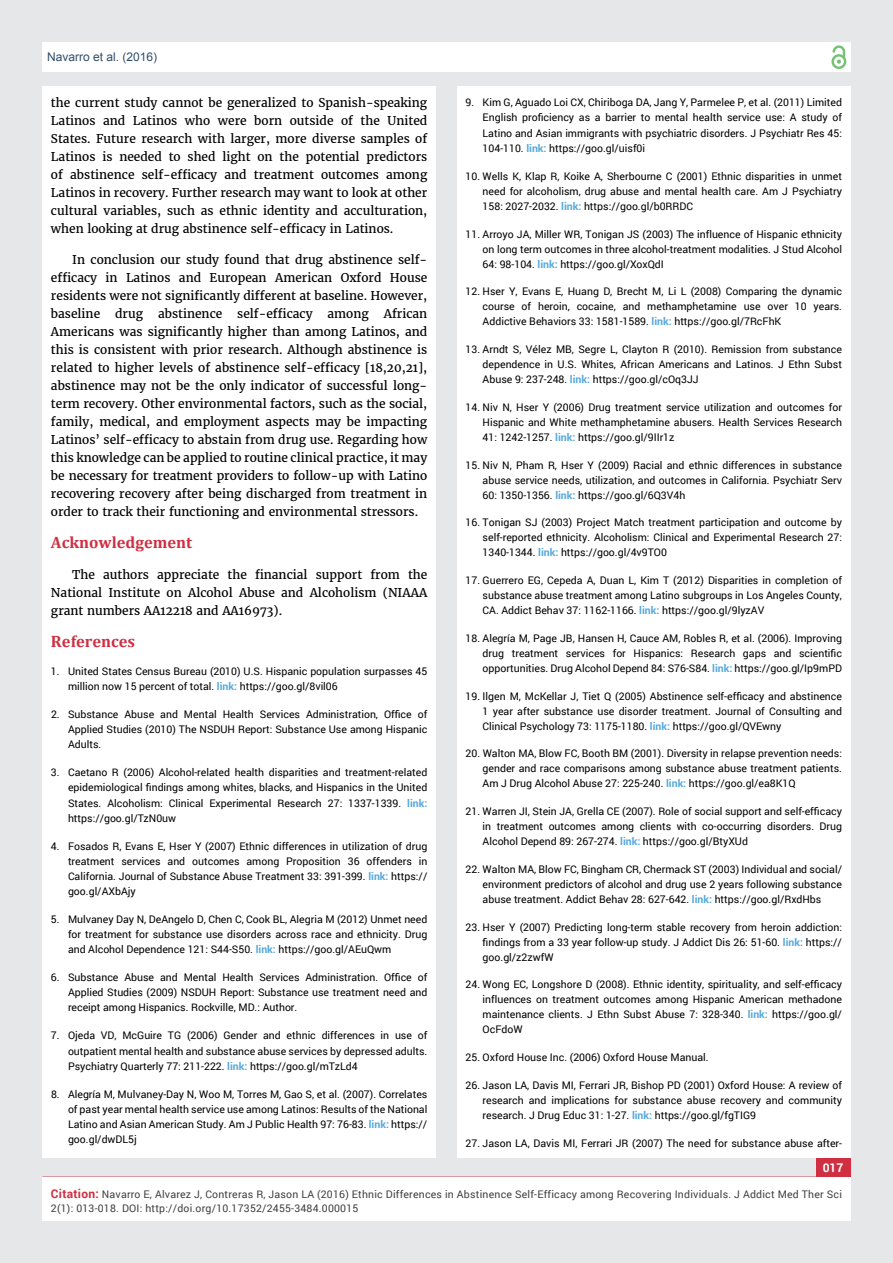
<style>
.page{position:relative;width:893px;height:1263px;background:#e6e7e8}
.page>*{position:absolute;margin:0;border:0;box-sizing:border-box;transform-origin:0 0}
.t1{font:700 16.5px "Cambria";color:#cf2f41}
.t2{font:12px/18px "Merriweather";color:#000;text-align:justify}
.t3{font:12px "Arial";color:#314e6b}
.t4{font:700 12px "Roboto";color:#fff}
.t5{font:10.5px/15px "Roboto";color:#000;text-align:justify}
.t6{font:10.5px/13.5px "Roboto";letter-spacing:.02em;color:#414042}
.s1{font-weight:700;color:#56a8dd}
.s2{font-weight:700;font-size:12px;color:#cf2f41}
</style>
<div class="page">
<div style="left:42px;top:43px;width:808px;height:29px;background:#fff"></div>
<div style="left:831px;top:54px;width:15px;height:15px;border:2px solid #74c273;border-radius:50%"></div>
<svg style="left:831px;top:45px;width:15px;height:19px"></svg>
<div style="left:816px;top:1156px;width:34px;height:40px;background:#cf2f41"></div>
<div style="left:42px;top:1177px;width:808px;height:43px;background:#fff"></div>
<div style="left:42px;top:87px;width:394px;height:1071px;background:#fff"></div>
<div style="left:457px;top:87px;width:393px;height:1071px;background:#fff"></div>
<p class="t3" style="left:47px;top:51px;width:112px">Navarro et al. (2016)</p>
<p class="t2" style="left:51px;top:94px;width:378px">the current study cannot be generalized to Spanish-speaking Latinos and Latinos who were born outside of the United States. Future research with larger, more diverse samples of Latinos is needed to shed light on the potential predictors of abstinence self-efficacy and treatment outcomes among Latinos in recovery. Further research may want to look at other cultural variables, such as ethnic identity and acculturation, when looking at drug abstinence self-efficacy in Latinos.</p>
<p class="t2" style="left:51px;top:251px;width:378px;text-indent:21px">In conclusion our study found that drug abstinence self&shy;efficacy in Latinos and European American Oxford House residents were not significantly different at baseline. However, baseline drug abstinence self-efficacy among African Americans was significantly higher than among Latinos, and this is consistent with prior research. Although abstinence is related to higher levels of abstinence self-efficacy [18,20,21], abstinence may not be the only indicator of successful long&shy;term recovery. Other environmental factors, such as the social, family, medical, and employment aspects may be impacting Latinos’ self-efficacy to abstain from drug use. Regarding how this knowledge can be applied to routine clinical practice, it may be necessary for treatment providers to follow-up with Latino recovering recovery after being discharged from treatment in order to track their functioning and environmental stressors.</p>
<h1 class="t1" style="left:51px;top:532px;width:143px">Acknowledgement</h1>
<p class="t2" style="left:51px;top:566px;width:378px;text-indent:21px">The authors appreciate the financial support from the National Institute on Alcohol Abuse and Alcoholism (NIAAA grant numbers AA12218 and AA16973).</p>
<h1 class="t1" style="left:51px;top:631px;width:86px">References</h1>
<p class="t5" style="left:68px;top:663px;width:361px;text-indent:-17px">1. United States Census Bureau (2010) U.S. Hispanic population surpasses 45 million now 15 percent of total. <span class="s1">link:</span> https://goo.gl/8vil06</p>
<p class="t5" style="left:68px;top:706px;width:361px;text-indent:-17px">2. Substance Abuse and Mental Health Services Administration, Office of Applied Studies (2010) The NSDUH Report: Substance Use among Hispanic Adults.</p>
<p class="t5" style="left:68px;top:765px;width:361px;text-indent:-17px">3. Caetano R (2006) Alcohol-related health disparities and treatment-related epidemiological findings among whites, blacks, and Hispanics in the United States. Alcoholism: Clinical Experimental Research 27: 1337-1339. <span class="s1">link: </span>https://goo.gl/TzN0uw</p>
<p class="t5" style="left:68px;top:838px;width:361px;text-indent:-17px">4. Fosados R, Evans E, Hser Y (2007) Ethnic differences in utilization of drug treatment services and outcomes among Proposition 36 offenders in California. Journal of Substance Abuse Treatment 33: 391-399. <span class="s1">link:</span> https:// goo.gl/AXbAjy</p>
<p class="t5" style="left:68px;top:911px;width:361px;text-indent:-17px">5. Mulvaney Day N, DeAngelo D, Chen C, Cook BL, Alegria M (2012) Unmet need for treatment for substance use disorders across race and ethnicity. Drug and Alcohol Dependence 121: S44-S50. <span class="s1">link:</span> https://goo.gl/AEuQwm</p>
<p class="t5" style="left:68px;top:970px;width:361px;text-indent:-17px">6. Substance Abuse and Mental Health Services Administration. Office of Applied Studies (2009) NSDUH Report: Substance use treatment need and receipt among Hispanics. Rockville, MD.: Author.</p>
<p class="t5" style="left:68px;top:1028px;width:361px;text-indent:-17px">7. Ojeda VD, McGuire TG (2006) Gender and ethnic differences in use of outpatient mental health and substance abuse services by depressed adults.<br>Psychiatry Quarterly 77: 211-222. <span class="s1">link:</span> https://goo.gl/mTzLd4</p>
<p class="t5" style="left:68px;top:1086px;width:361px;text-indent:-17px">8. Alegría M, Mulvaney-Day N, Woo M, Torres M, Gao S, et al. (2007). Correlates of past year mental health service use among Latinos: Results of the National Latino and Asian American Study. Am J Public Health 97: 76-83. <span class="s1">link:</span> https:// goo.gl/dwDL5j</p>
<p class="t5" style="left:483px;top:95px;width:361px;text-indent:-17px">9. Kim G, Aguado Loi CX, Chiriboga DA, Jang Y, Parmelee P, et al. (2011) Limited English proficiency as a barrier to mental health service use: A study of Latino and Asian immigrants with psychiatric disorders. J Psychiatr Res 45:<br>104-110. <span class="s1">link:</span> https://goo.gl/uisf0i</p>
<p class="t5" style="left:483px;top:168px;width:361px;text-indent:-17px">10. Wells K, Klap R, Koike A, Sherbourne C (2001) Ethnic disparities in unmet need for alcoholism, drug abuse and mental health care. Am J Psychiatry 158: 2027-2032. <span class="s1">link:</span> https://goo.gl/b0RRDC</p>
<p class="t5" style="left:483px;top:226px;width:361px;text-indent:-17px">11. Arroyo JA, Miller WR, Tonigan JS (2003) The influence of Hispanic ethnicity on long term outcomes in three alcohol-treatment modalities. J Stud Alcohol 64: 98-104. <span class="s1">link:</span> https://goo.gl/XoxQdI</p>
<p class="t5" style="left:483px;top:284px;width:361px;text-indent:-17px">12. Hser Y, Evans E, Huang D, Brecht M, Li L (2008) Comparing the dynamic course of heroin, cocaine, and methamphetamine use over 10 years.<br>Addictive Behaviors 33: 1581-1589. <span class="s1">link:</span> https://goo.gl/7RcFhK</p>
<p class="t5" style="left:483px;top:341px;width:361px;text-indent:-17px">13. Arndt S, Vélez MB, Segre L, Clayton R (2010). Remission from substance dependence in U.S. Whites, African Americans and Latinos. J Ethn Subst Abuse 9: 237-248. <span class="s1">link:</span> https://goo.gl/cOq3JJ</p>
<p class="t5" style="left:483px;top:399px;width:361px;text-indent:-17px">14. Niv N, Hser Y (2006) Drug treatment service utilization and outcomes for Hispanic and White methamphetamine abusers. Health Services Research 41: 1242-1257. <span class="s1">link:</span> https://goo.gl/9IIr1z</p>
<p class="t5" style="left:483px;top:457px;width:361px;text-indent:-17px">15. Niv N, Pham R, Hser Y (2009) Racial and ethnic differences in substance abuse service needs, utilization, and outcomes in California. Psychiatr Serv 60: 1350-1356. <span class="s1">link:</span> https://goo.gl/6Q3V4h</p>
<p class="t5" style="left:483px;top:515px;width:361px;text-indent:-17px">16. Tonigan SJ (2003) Project Match treatment participation and outcome by self-reported ethnicity. Alcoholism: Clinical and Experimental Research 27:<br>1340-1344. <span class="s1">link:</span> https://goo.gl/4v9TO0</p>
<p class="t5" style="left:483px;top:572px;width:361px;text-indent:-17px">17. Guerrero EG, Cepeda A, Duan L, Kim T (2012) Disparities in completion of substance abuse treatment among Latino subgroups in Los Angeles County, CA. Addict Behav 37: 1162-1166. <span class="s1">link:</span> https://goo.gl/9lyzAV</p>
<p class="t5" style="left:483px;top:630px;width:361px;text-indent:-17px">18. Alegría M, Page JB, Hansen H, Cauce AM, Robles R, et al. (2006). Improving drug treatment services for Hispanics: Research gaps and scientific opportunities. Drug Alcohol Depend 84: S76-S84. <span class="s1">link:</span> https://goo.gl/Ip9mPD</p>
<p class="t5" style="left:483px;top:688px;width:361px;text-indent:-17px">19. Ilgen M, McKellar J, Tiet Q (2005) Abstinence self-efficacy and abstinence 1 year after substance use disorder treatment. Journal of Consulting and Clinical Psychology 73: 1175-1180. <span class="s1">link:</span> https://goo.gl/QVEwny</p>
<p class="t5" style="left:483px;top:746px;width:361px;text-indent:-17px">20. Walton MA, Blow FC, Booth BM (2001). Diversity in relapse prevention needs: gender and race comparisons among substance abuse treatment patients.<br>Am J Drug Alcohol Abuse 27: 225-240. <span class="s1">link:</span> https://goo.gl/ea8K1Q</p>
<p class="t5" style="left:483px;top:804px;width:361px;text-indent:-17px">21. Warren JI, Stein JA, Grella CE (2007). Role of social support and self-efficacy in treatment outcomes among clients with co-occurring disorders. Drug Alcohol Depend 89: 267-274. <span class="s1">link:</span> https://goo.gl/BtyXUd</p>
<p class="t5" style="left:483px;top:861px;width:361px;text-indent:-17px">22. Walton MA, Blow FC, Bingham CR, Chermack ST (2003) Individual and social/ environment predictors of alcohol and drug use 2 years following substance abuse treatment. Addict Behav 28: 627-642. <span class="s1">link:</span> https://goo.gl/RxdHbs</p>
<p class="t5" style="left:483px;top:919px;width:361px;text-indent:-17px">23. Hser Y (2007) Predicting long-term stable recovery from heroin addiction: findings from a 33 year follow-up study. J Addict Dis 26: 51-60. <span class="s1">link:</span> https:// goo.gl/z2zwfW</p>
<p class="t5" style="left:483px;top:977px;width:361px;text-indent:-17px">24. Wong EC, Longshore D (2008). Ethnic identity, spirituality, and self-efficacy influences on treatment outcomes among Hispanic American methadone maintenance clients. J Ethn Subst Abuse 7: 328-340. <span class="s1">link:</span> https://goo.gl/ OcFdoW</p>
<p class="t5" style="left:466px;top:1050px;width:244px">25. Oxford House Inc. (2006) Oxford House Manual.</p>
<p class="t5" style="left:483px;top:1077px;width:361px;text-indent:-17px">26. Jason LA, Davis MI, Ferrari JR, Bishop PD (2001) Oxford House: A review of research and implications for substance abuse recovery and community research. J Drug Educ 31: 1-27. <span class="s1">link:</span> https://goo.gl/fgTIG9</p>
<p class="t5" style="left:466px;top:1135px;width:378px">27. Jason LA, Davis MI, Ferrari JR (2007) The need for substance abuse after-</p>
<p class="t4" style="left:823px;top:1159px;width:22px">017</p>
<p class="t6" style="left:51px;top:1188px;width:792px"><span class="s2">Citation:</span> Navarro E, Alvarez J, Contreras R, Jason LA (2016) Ethnic Differences in Abstinence Self-Efficacy among Recovering Individuals. J Addict Med Ther Sci<br>2(1): 013-018. DOI: http://doi.org/10.17352/2455-3484.000015</p>
</div>
